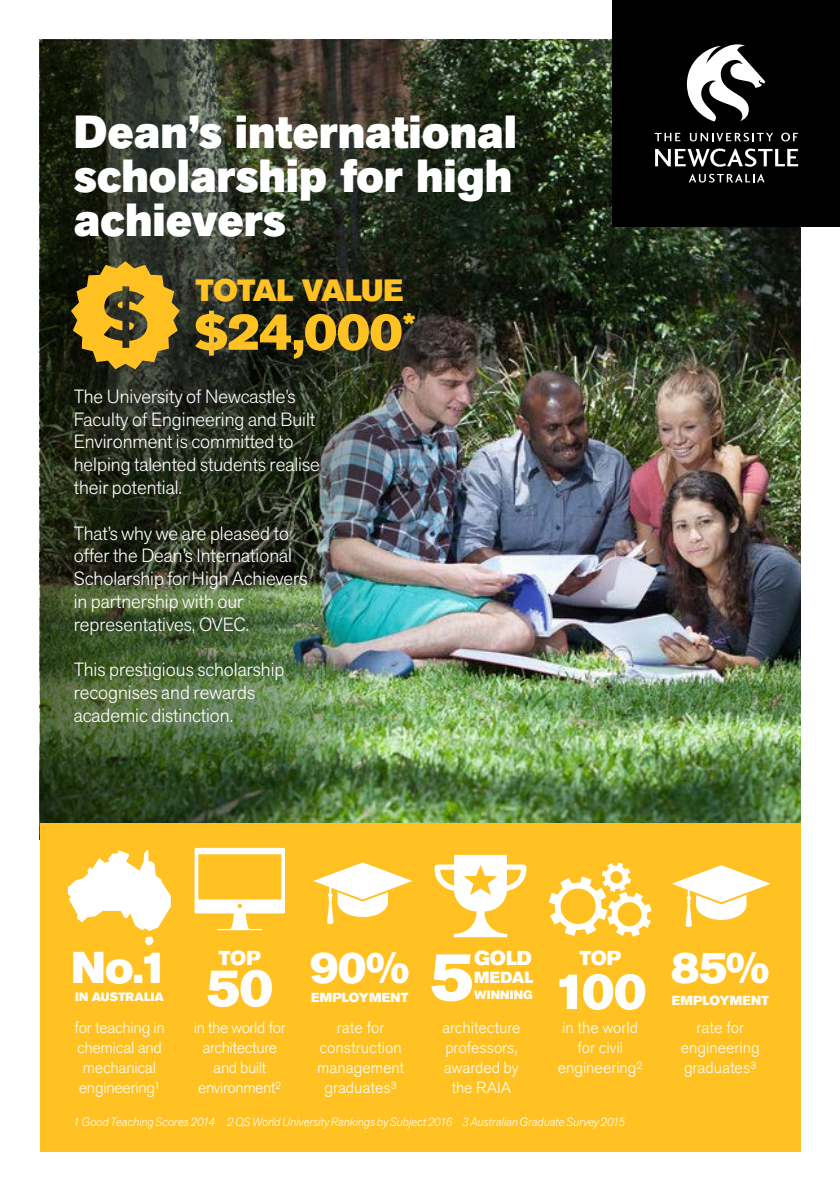
<style>
.page{position:relative;width:840px;height:1191px;background:#fff}
.page>*{position:absolute;margin:0;border:0;box-sizing:border-box;transform-origin:0 0}
.t1{font:52px "Akzidenz Grotesk Pro Super";color:#fff}
.t2{font:51.4px "Akzidenz Grotesk Pro Super";color:#ffc222}
.t3{font:50.2px "Akzidenz Grotesk Pro Super";color:#fff}
.t4{font:800 46px/44px "Akzid Grtsk Next";color:#fff;text-align:justify}
.t5{font:44.2px "Akzidenz Grotesk Pro Super";color:#fff}
.t6{font:43.6px "Akzidenz Grotesk Pro Super";color:#fff}
.t7{font:30.6px "Akzidenz Grotesk Pro Super";letter-spacing:-.015em;color:#ffc222}
.t8{font:29.6px "Akzidenz Grotesk Pro Super";color:#ffc222}
.t9{font:20px "Akzidenz Grotesk Pro Super";letter-spacing:-.005em;color:#fff}
.t10{font:300 19px/22.8px "Akzid Grtsk Next";color:#fff}
.t11{font:300 16px/20px "Akzidenz Grotesk Pro";letter-spacing:-.01em;color:#fff;text-align:center}
.t12{font:300 16px/20px "Akzidenz Grotesk Pro";letter-spacing:-.03em;color:#fff;text-align:center}
.t13{font:16px "Akzidenz Grotesk Pro Super";letter-spacing:.005em;color:#fff}
.t14{font:13px "Akzidenz Grotesk Pro Super";letter-spacing:.01em;color:#fff}
.t15{font:italic 300 12px "Akzid Grtsk Next";letter-spacing:-.005em;color:#fff}
.t16{font:12px "Akzidenz Grotesk Pro Super";letter-spacing:.01em;color:#fff}
</style>
<div class="page">
<img style="left:380px;top:40px;width:419px;height:783px">
<img style="left:40px;top:40px;width:340px;height:783px">
<img style="left:40px;top:188px;width:401px;height:401px;border-radius:50%">
<img style="left:58px;top:576px;width:322px;height:316px;border-radius:50%">
<div style="left:612px;top:0;width:227px;height:227px;background:#000"></div>
<svg style="left:654px;top:133px;width:26px;height:8px"></svg>
<svg style="left:689px;top:133px;width:83px;height:8px"></svg>
<svg style="left:781px;top:133px;width:16px;height:8px"></svg>
<svg style="left:655px;top:149px;width:142px;height:18px"></svg>
<svg style="left:688px;top:174px;width:76px;height:9px"></svg>
<svg style="left:686px;top:44px;width:78px;height:78px"></svg>
<div style="left:40px;top:823px;width:759px;height:328px;background:#ffc222"></div>
<svg style="left:194px;top:848px;width:91px;height:82px"></svg>
<svg style="left:671px;top:865px;width:99px;height:62px"></svg>
<svg style="left:313px;top:862px;width:99px;height:62px"></svg>
<svg style="left:68px;top:850px;width:103px;height:95px"></svg>
<svg style="left:434px;top:855px;width:92px;height:82px"></svg>
<svg style="left:71px;top:261px;width:109px;height:108px;background:#a07f20"></svg>
<svg style="left:548px;top:862px;width:103px;height:74px"></svg>
<h3 class="t4" style="left:74px;top:111px;width:444px">Dean’s international scholarship for high achievers</h3>
<h3 class="t7" style="left:196px;top:271px;width:209px">TOTAL VALUE</h3>
<h2 class="t2" style="left:194px;top:298px;width:210px">$24,000</h2>
<h3 class="t8" style="left:403px;top:304px;width:14px">*</h3>
<p class="t10" style="left:74px;top:384px;width:247px">The University of Newcastle’s<br>Faculty of Engineering and Built<br>Environment is committed to helping talented students realise their potential.</p>
<p class="t10" style="left:74px;top:521px;width:235px">That’s why we are pleased to offer the Dean’s International<br>Scholarship for High Achievers in partnership with our representatives, OVEC.</p>
<p class="t10" style="left:74px;top:658px;width:212px">This prestigious scholarship recognises and rewards academic distinction.</p>
<p class="t9" style="left:474px;top:945px;width:59px">GOLD</p>
<p class="t13" style="left:474px;top:967px;width:60px">MEDAL</p>
<p class="t16" style="left:474px;top:987px;width:60px">WINNING</p>
<p class="t9" style="left:219px;top:945px;width:43px">TOP</p>
<p class="t9" style="left:579px;top:945px;width:43px">TOP</p>
<h3 class="t6" style="left:310px;top:939px;width:101px">90%</h3>
<h3 class="t6" style="left:670px;top:939px;width:100px">85%</h3>
<h3 class="t5" style="left:71px;top:938px;width:98px">No.1</h3>
<h3 class="t3" style="left:430px;top:959px;width:218px"><sup>5</sup> 100</h3>
<h1 class="t1" style="left:206px;top:954px;width:68px">50</h1>
<p class="t16" style="left:75px;top:989px;width:90px">IN AUSTRALIA</p>
<p class="t14" style="left:311px;top:989px;width:99px">EMPLOYMENT</p>
<p class="t14" style="left:671px;top:991px;width:99px">EMPLOYMENT</p>
<p class="t11" style="left:74px;top:1017px;width:92px">for teaching in chemical and mechanical engineering1</p>
<p class="t11" style="left:680px;top:1017px;width:80px">rate for engineering graduates3</p>
<p class="t12" style="left:194px;top:1017px;width:93px">in the world for architecture and built environment2</p>
<p class="t11" style="left:557px;top:1017px;width:86px">in the world for civil engineering2</p>
<p class="t11" style="left:317px;top:1017px;width:89px">rate for construction management graduates3</p>
<p class="t11" style="left:442px;top:1017px;width:80px">architecture professors, awarded by the RAIA</p>
<p class="t15" style="left:73px;top:1114px;width:553px">1 Good Teaching Scores 2014 2 QS World University Rankings by Subject 2016 3 Australian Graduate Survey 2015</p>
</div>
